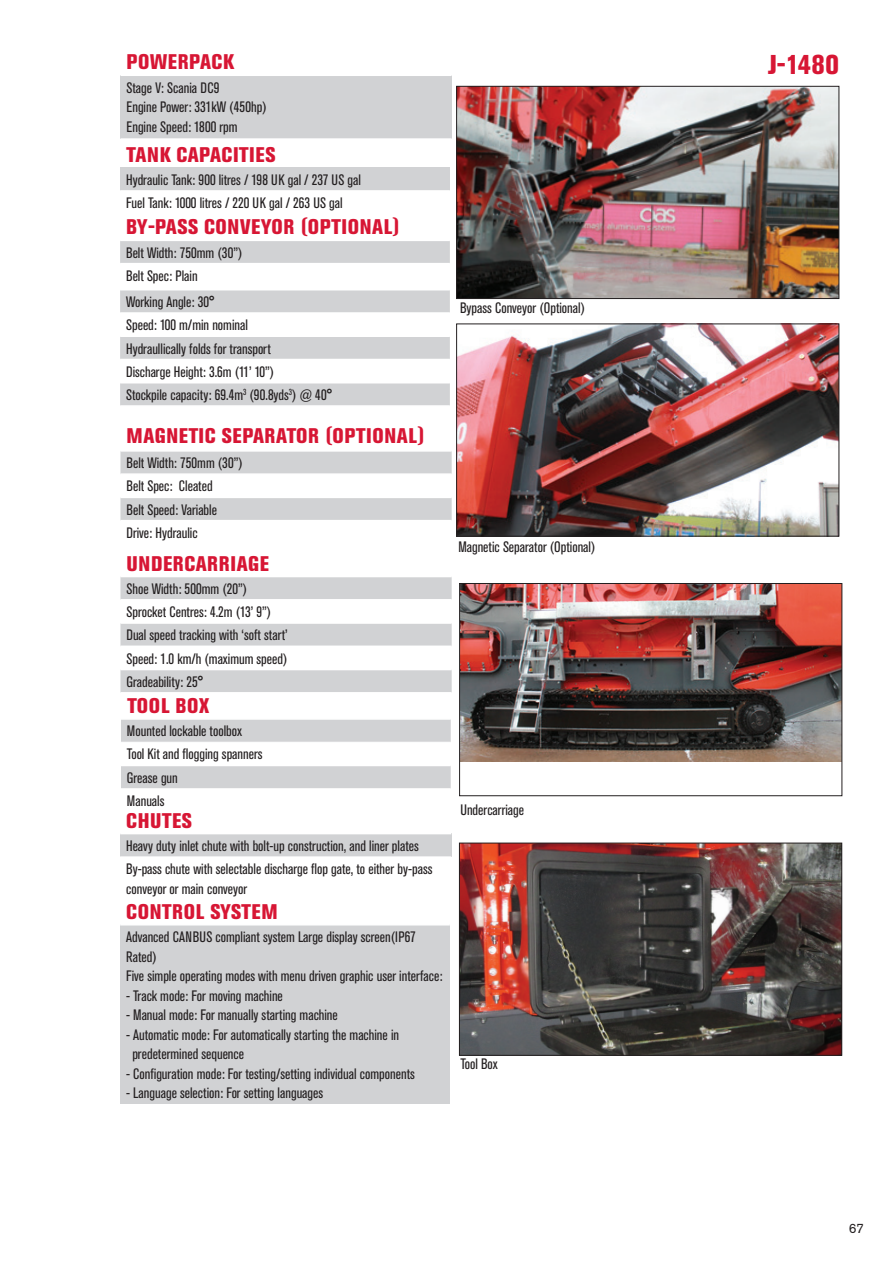
<style>
.page{position:relative;width:893px;height:1263px;background:#fff}
.page>*{position:absolute;margin:0;border:0;box-sizing:border-box;transform-origin:0 0}
.t1{font:800 condensed 27px "Akzidenz Grotesk Pro";color:#d71634}
.t2{font:800 condensed 21px "Akzidenz Grotesk Pro";letter-spacing:.03em;color:#d71634}
.t3{font:800 condensed 21px "Akzidenz Grotesk Pro";letter-spacing:.01em;color:#d71634}
.t4{font:condensed 15px/19.5px "Akzidenz Grotesk Pro";color:#231f20}
.t5{font:13.5px "Akzidenz Grotesk Pro";color:#231f20}
</style>
<div class="page">
<div style="left:120px;top:925px;width:330px;height:179px;background:#d1d2d4"></div>
<img style="left:461px;top:845px;width:379px;height:208px">
<div style="left:459px;top:843px;width:383px;height:212px;border:1px solid #231f20"></div>
<img style="left:458px;top:88px;width:379px;height:209px">
<div style="left:456px;top:86px;width:383px;height:213px;border:1px solid #231f20"></div>
<div style="left:120px;top:168px;width:330px;height:23px;background:#d1d2d4"></div>
<hr style="left:120px;top:190px;width:330px;height:2px;background:#fff">
<div style="left:120px;top:241px;width:330px;height:164px;background:#d1d2d4"></div>
<svg style="left:120px;top:264px;width:330px;height:118px"></svg>
<hr style="left:120px;top:263px;width:330px;height:1px;background:#fff">
<hr style="left:120px;top:289px;width:330px;height:1px;background:#fff">
<hr style="left:120px;top:312px;width:330px;height:2px;background:#fff">
<hr style="left:120px;top:335px;width:330px;height:2px;background:#fff">
<hr style="left:120px;top:359px;width:330px;height:1px;background:#fff">
<hr style="left:120px;top:382px;width:330px;height:1px;background:#fff">
<svg style="left:120px;top:452px;width:332px;height:68px"></svg>
<hr style="left:120px;top:473px;width:332px;height:2px;background:#fff">
<hr style="left:120px;top:497px;width:332px;height:1px;background:#fff">
<svg style="left:120px;top:577px;width:332px;height:115px"></svg>
<hr style="left:120px;top:599px;width:332px;height:1px;background:#fff">
<hr style="left:120px;top:622px;width:332px;height:2px;background:#fff">
<hr style="left:120px;top:645px;width:332px;height:2px;background:#fff">
<hr style="left:120px;top:669px;width:332px;height:1px;background:#fff">
<div style="left:120px;top:833px;width:331px;height:24px;background:#d1d2d4"></div>
<hr style="left:120px;top:833px;width:331px;height:1px;background:#fff">
<hr style="left:120px;top:856px;width:331px;height:1px;background:#fff">
<svg style="left:121px;top:720px;width:330px;height:68px"></svg>
<hr style="left:121px;top:765px;width:330px;height:1px;background:#fff">
<hr style="left:121px;top:742px;width:330px;height:1px;background:#fff">
<img style="left:458px;top:326px;width:379px;height:208px">
<div style="left:456px;top:324px;width:383px;height:212px;border:1px solid #231f20"></div>
<img style="left:461px;top:585px;width:379px;height:177px">
<div style="left:459px;top:583px;width:383px;height:213px;border:1px solid #231f20"></div>
<div style="left:120px;top:75px;width:332px;height:64px;background:#d1d2d4"></div>
<hr style="left:120px;top:75px;width:332px;height:1px;background:#fff">
<hr style="left:120px;top:138px;width:332px;height:2px;background:#fff">
<p class="t2" style="left:127px;top:48px;width:109px">POWERPACK</p>
<p class="t4" style="left:126px;top:77px;width:94px">Stage V: Scania DC9</p>
<p class="t4" style="left:126px;top:97px;width:142px">Engine Power: 331kW (450hp)</p>
<p class="t4" style="left:126px;top:116px;width:113px">Engine Speed: 1800 rpm</p>
<p class="t2" style="left:126px;top:141px;width:151px">TANK CAPACITIES</p>
<p class="t4" style="left:126px;top:170px;width:236px">Hydraulic Tank: 900 litres / 198 UK gal / 237 US gal</p>
<p class="t4" style="left:126px;top:193px;width:218px">Fuel Tank: 1000 litres / 220 UK gal / 263 US gal</p>
<p class="t2" style="left:126px;top:213px;width:275px">BY-PASS CONVEYOR (OPTIONAL)</p>
<p class="t4" style="left:126px;top:242px;width:118px">Belt Width: 750mm (30”)</p>
<p class="t4" style="left:126px;top:265px;width:73px">Belt Spec: Plain</p>
<p class="t4" style="left:126px;top:292px;width:90px">Working Angle: 30°</p>
<p class="t4" style="left:126px;top:315px;width:123px">Speed: 100 m/min nominal</p>
<p class="t4" style="left:126px;top:338px;width:146px">Hydraullically folds for transport</p>
<p class="t4" style="left:126px;top:361px;width:150px">Discharge Height: 3.6m (11’ 10”)</p>
<p class="t4" style="left:126px;top:385px;width:207px">Stockpile capacity: 69.4m<sup>3</sup> (90.8yds<sup>3</sup>) @ 40°</p>
<p class="t2" style="left:127px;top:422px;width:300px">MAGNETIC SEPARATOR (OPTIONAL)</p>
<p class="t4" style="left:126px;top:453px;width:118px">Belt Width: 750mm (30”)</p>
<p class="t4" style="left:126px;top:476px;width:88px">Belt Spec: Cleated</p>
<p class="t4" style="left:126px;top:499px;width:92px">Belt Speed: Variable</p>
<p class="t4" style="left:126px;top:522px;width:73px">Drive: Hydraulic</p>
<p class="t2" style="left:127px;top:550px;width:144px">UNDERCARRIAGE</p>
<p class="t4" style="left:126px;top:578px;width:122px">Shoe Width: 500mm (20”)</p>
<p class="t4" style="left:126px;top:602px;width:146px">Sprocket Centres: 4.2m (13’ 9”)</p>
<p class="t4" style="left:126px;top:625px;width:163px">Dual speed tracking with ‘soft start’</p>
<p class="t4" style="left:126px;top:648px;width:163px">Speed: 1.0 km/h (maximum speed)</p>
<p class="t4" style="left:126px;top:671px;width:78px">Gradeability: 25°</p>
<p class="t2" style="left:127px;top:692px;width:84px">TOOL BOX</p>
<p class="t4" style="left:127px;top:721px;width:117px">Mounted lockable toolbox</p>
<p class="t4" style="left:127px;top:744px;width:137px">Tool Kit and flogging spanners</p>
<p class="t4" style="left:127px;top:767px;width:52px">Grease gun</p>
<p class="t4" style="left:127px;top:791px;width:39px">Manuals</p>
<p class="t2" style="left:126px;top:807px;width:67px">CHUTES</p>
<p class="t4" style="left:126px;top:835px;width:294px">Heavy duty inlet chute with bolt-up construction, and liner plates</p>
<p class="t4" style="left:126px;top:859px;width:308px">By-pass chute with selectable discharge flop gate, to either by-pass conveyor or main conveyor</p>
<p class="t3" style="left:126px;top:898px;width:153px">CONTROL SYSTEM</p>
<p class="t4" style="left:126px;top:927px;width:291px">Advanced CANBUS compliant system Large display screen(IP67<br>Rated)</p>
<p class="t4" style="left:126px;top:966px;width:318px">Five simple operating modes with menu driven graphic user interface:</p>
<p class="t4" style="left:126px;top:985px;width:158px">- Track mode: For moving machine</p>
<p class="t4" style="left:126px;top:1005px;width:213px">- Manual mode: For manually starting machine</p>
<p class="t4" style="left:126px;top:1024px;width:274px">- Automatic mode: For automatically starting the machine in</p>
<p class="t4" style="left:132px;top:1044px;width:113px">predetermined sequence</p>
<p class="t4" style="left:126px;top:1063px;width:290px">- Configuration mode: For testing/setting individual components</p>
<p class="t4" style="left:126px;top:1083px;width:199px">- Language selection: For setting languages</p>
<p class="t4" style="left:460px;top:297px;width:126px">Bypass Conveyor (Optional)</p>
<p class="t4" style="left:458px;top:537px;width:139px">Magnetic Separator (Optional)</p>
<p class="t4" style="left:460px;top:800px;width:65px">Undercarriage</p>
<p class="t4" style="left:460px;top:1054px;width:39px">Tool Box</p>
<p class="t1" style="left:768px;top:47px;width:73px">J-1480</p>
<p class="t5" style="left:849px;top:1220px;width:17px">67</p>
</div>
